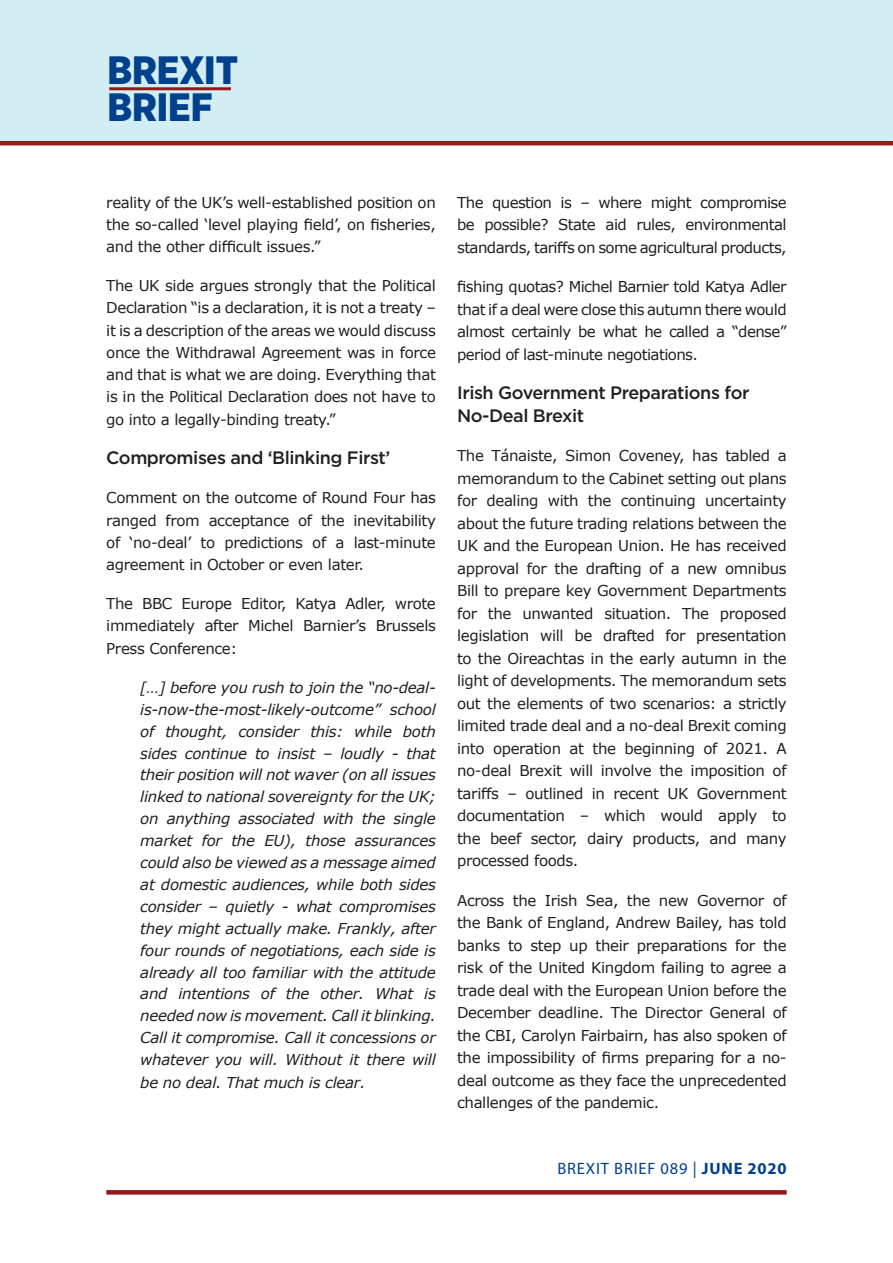
<style>
.page{position:relative;width:893px;height:1263px;background:#fff}
.page>*{position:absolute;margin:0;border:0;box-sizing:border-box;transform-origin:0 0}
.t1{font:900 39.6px/37.5px "Gotham Narrow";color:#00408d}
.New_paragraph_style{font:500 18px/22.5px "Gotham";letter-spacing:-.025em;color:#231f20}
.t2{font:16.5px "Myriad Pro";letter-spacing:.05em;color:#00408d}
.New_paragraph_style-2{font:15px/22.5px "Verdana";letter-spacing:-.025em;color:#231f20;text-align:justify}
.New_paragraph_style-3{font:italic 15px/21.9px "Verdana";letter-spacing:-.02em;color:#231f20;text-align:justify}
.s1{font-weight:700}
</style>
<div class="page">
<div style="left:0;top:0;width:893px;height:142px;background:#d2edf3"></div>
<hr style="left:0;top:141px;width:893px;height:4px;background:#971819">
<hr style="left:109px;top:87px;width:122px;height:3px;background:#971819">
<svg style="left:106px;top:1190px;width:681px;height:4px;background:#991d1e"></svg>
<h1 class="t1" style="left:107px;top:51px;width:132px">BREXIT<br>BRIEF</h1>
<p class="New_paragraph_style-2" style="left:106px;top:191px;width:331px;line-height:22px">reality of the UK’s well-established position on the so-called ‘level playing field’, on fisheries, and the other difficult issues.”</p>
<p class="New_paragraph_style-2" style="left:106px;top:274px;width:331px">The UK side argues strongly that the Political Declaration “is a declaration, it is not a treaty – it is a description of the areas we would discuss once the Withdrawal Agreement was in force and that is what we are doing. Everything that is in the Political Declaration does not have to go into a legally-binding treaty.”</p>
<p class="New_paragraph_style" style="left:106px;top:446px;width:286px">Compromises and ‘Blinking First’</p>
<p class="New_paragraph_style-2" style="left:106px;top:487px;width:331px">Comment on the outcome of Round Four has ranged from acceptance of the inevitability of ‘no-deal’ to predictions of a last-minute agreement in October or even later.</p>
<p class="New_paragraph_style-2" style="left:106px;top:592px;width:331px">The BBC Europe Editor, Katya Adler, wrote immediately after Michel Barnier’s Brussels Press Conference:</p>
<p class="New_paragraph_style-3" style="left:140px;top:676px;width:297px">[…] before you rush to join the “no-deal&shy;is-now-the-most-likely-outcome” school of thought, consider this: while both sides continue to insist – loudly - that their position will not waver (on all issues linked to national sovereignty for the UK; on anything associated with the single market for the EU), those assurances could also be viewed as a message aimed at domestic audiences, while both sides consider – quietly - what compromises they might actually make. Frankly, after four rounds of negotiations, each side is already all too familiar with the attitude and intentions of the other. What is needed now is movement. Call it blinking.<br>Call it compromise. Call it concessions or whatever you will. Without it there will be no deal. That much is clear.</p>
<p class="New_paragraph_style-2" style="left:457px;top:191px;width:331px">The question is – where might compromise be possible? State aid rules, environmental standards, tariffs on some agricultural products,</p>
<p class="New_paragraph_style-2" style="left:457px;top:275px;width:331px">fishing quotas? Michel Barnier told Katya Adler that if a deal were close this autumn there would almost certainly be what he called a “dense” period of last-minute negotiations.</p>
<p class="New_paragraph_style" style="left:457px;top:381px;width:294px">Irish Government Preparations for<br>No-Deal Brexit</p>
<p class="New_paragraph_style-2" style="left:457px;top:444px;width:331px">The Tánaiste, Simon Coveney, has tabled a memorandum to the Cabinet setting out plans for dealing with the continuing uncertainty about the future trading relations between the UK and the European Union. He has received approval for the drafting of a new omnibus Bill to prepare key Government Departments for the unwanted situation. The proposed legislation will be drafted for presentation to the Oireachtas in the early autumn in the light of developments. The memorandum sets out the elements of two scenarios: a strictly limited trade deal and a no-deal Brexit coming into operation at the beginning of 2021. A no-deal Brexit will involve the imposition of tariffs – outlined in recent UK Government documentation – which would apply to the beef sector, dairy products, and many processed foods.</p>
<p class="New_paragraph_style-2" style="left:457px;top:889px;width:331px">Across the Irish Sea, the new Governor of the Bank of England, Andrew Bailey, has told banks to step up their preparations for the risk of the United Kingdom failing to agree a trade deal with the European Union before the December deadline. The Director General of the CBI, Carolyn Fairbairn, has also spoken of the impossibility of firms preparing for a no&shy;deal outcome as they face the unprecedented challenges of the pandemic.</p>
<p class="t2" style="left:557px;top:1158px;width:231px">BREXIT BRIEF 089 | <span class="s1">JUNE 2020</span></p>
</div>
